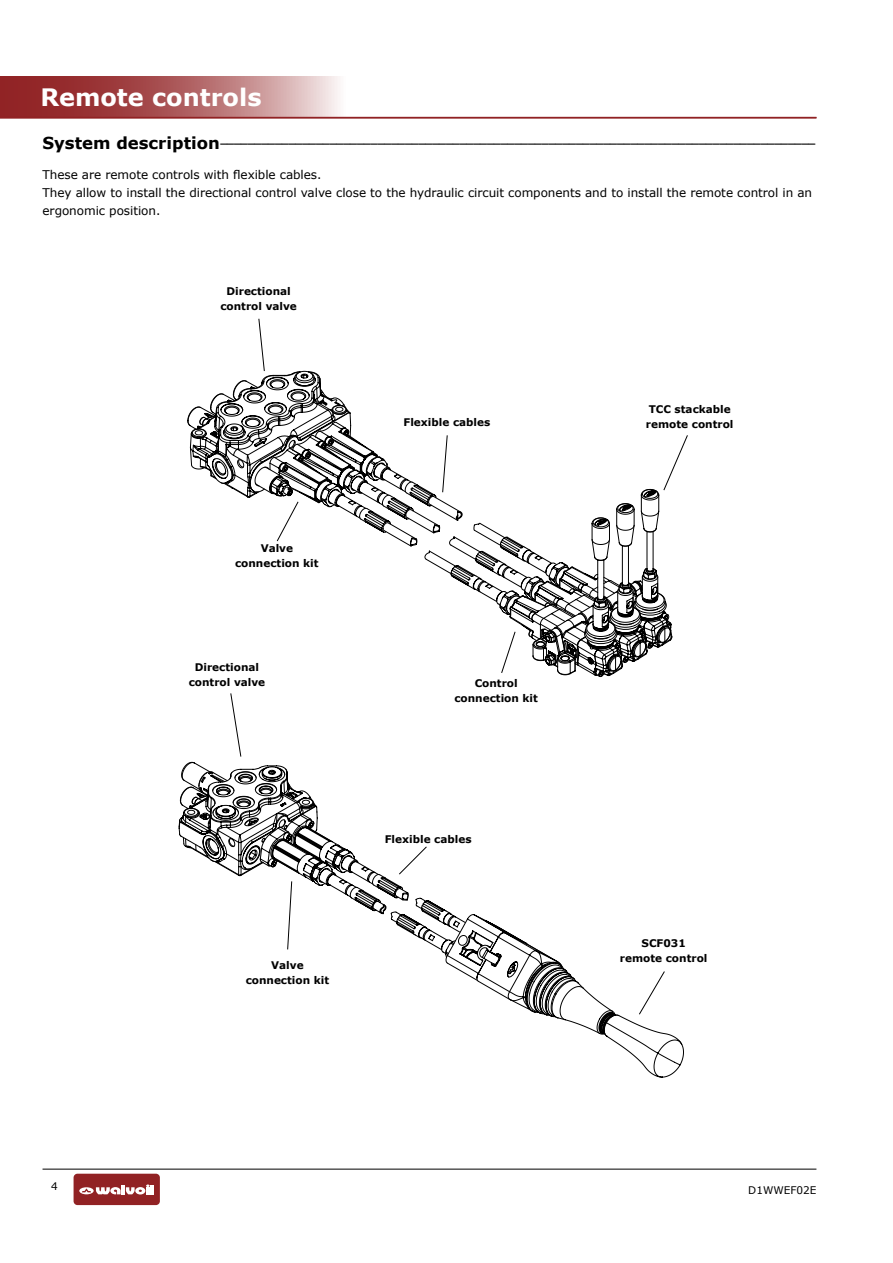
<style>
.page{position:relative;width:893px;height:1263px;background:#fff}
.page>*{position:absolute;margin:0;border:0;box-sizing:border-box;transform-origin:0 0}
.t1{font:700 24px "Verdana";color:#fff}
.t2{font:12px/18px "Verdana";letter-spacing:-.005em;color:#000}
.t3{font:700 10.5px/15px "Verdana";color:#000;text-align:center}
.t4{font:10.5px "Verdana";color:#000}
.t5{font:700 9.6px "Verdana";color:#000}
.s1{font-size:16.5px}
</style>
<div class="page">
<hr style="left:43px;top:1169px;width:773px;height:1px;background:#000">
<svg style="left:0;top:77px;width:347px;height:40px;background:#b46a6b"></svg>
<div style="left:74px;top:1174px;width:86px;height:31px;background:#912224;border-radius:4px"></div>
<svg style="left:79px;top:1184px;width:75px;height:10px"></svg>
<hr style="left:0;top:117px;width:816px;height:1px;background:#912224">
<svg style="left:427px;top:900px;width:257px;height:177px"></svg>
<svg style="left:445px;top:914px;width:174px;height:123px"></svg>
<svg style="left:179px;top:693px;width:248px;height:257px"></svg>
<svg style="left:190px;top:318px;width:498px;height:360px"></svg>
<svg style="left:639px;top:971px;width:26px;height:44px"></svg>
<h1 class="t1" style="left:40px;top:80px;width:223px">Remote controls</h1>
<p class="t5" style="left:43px;top:133px;width:774px"><span class="s1">System description</span>_______________________________________________________________________________________</p>
<p class="t2" style="left:43px;top:166px;width:771px">These are remote controls with flexible cables.<br>They allow to install the directional control valve close to the hydraulic circuit components and to install the remote control in an ergonomic position.</p>
<p class="t4" style="left:51px;top:1179px;width:8px">4</p>
<p class="t3" style="left:220px;top:283px;width:78px">Directional control valve</p>
<p class="t3" style="left:235px;top:541px;width:85px">Valve connection kit</p>
<p class="t3" style="left:189px;top:660px;width:78px">Directional control valve</p>
<p class="t3" style="left:246px;top:958px;width:85px">Valve connection kit</p>
<p class="t3" style="left:404px;top:414px;width:88px">Flexible cables</p>
<p class="t3" style="left:454px;top:676px;width:85px">Control connection kit</p>
<p class="t3" style="left:385px;top:831px;width:88px">Flexible cables</p>
<p class="t3" style="left:646px;top:401px;width:89px;text-align:left">TCC stackable remote control</p>
<p class="t3" style="left:620px;top:935px;width:89px">SCF031 remote control</p>
<p class="t4" style="left:748px;top:1183px;width:70px">D1WWEF02E</p>
</div>
